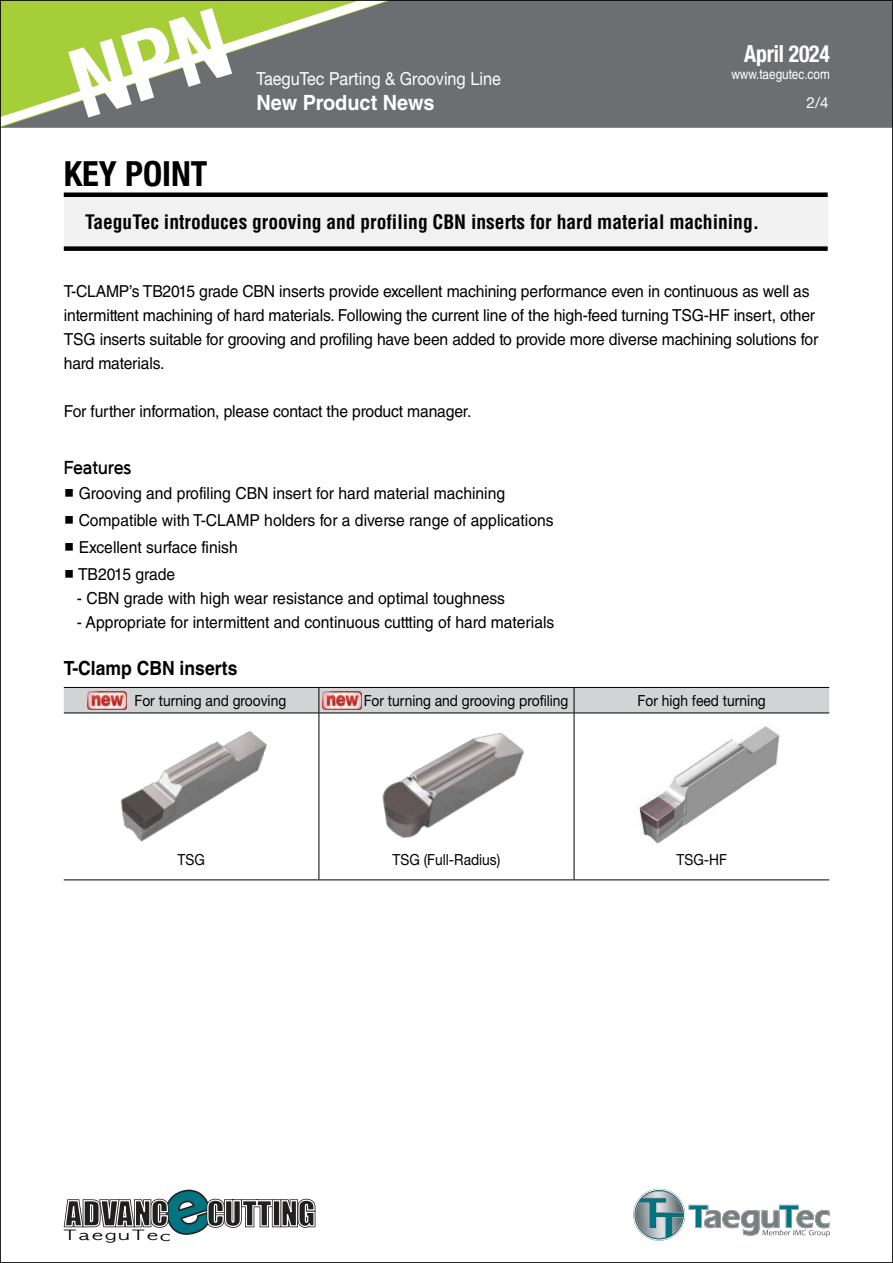
<style>
.page{position:relative;width:893px;height:1263px;background:#fff}
.page>*{position:absolute;margin:0;border:0;box-sizing:border-box;transform-origin:0 0}
.t1{font:700 condensed 34.5px "Helvetica Neue";color:#000}
.t2{font:700 condensed 23.55px "Helvetica Neue";letter-spacing:-.01em;color:#fff;scale:.92 1}
.t3{font:700 21px "Helvetica LT Std";color:#fff;scale:.95 1}
.t4{font:700 condensed 19.5px "Helvetica LT Std";color:#000}
.t5{font:700 19.5px "Helvetica LT Std";color:#000;scale:.9 1}
.t6{font:18px "Helvetica Neue LT Std";color:#fff;scale:.9 1}
.t7{font:18px "DX Ngo Std 40";letter-spacing:-.03em;color:#000;scale:.9 1}
.t8{font:16.5px/24px "Helvetica LT Std";letter-spacing:-.01em;color:#000;scale:.95 1}
.t9{font:15.3px "Helvetica Neue LT Std";color:#000;scale:.9 1}
.t10{font:15.3px "Helvetica Neue LT Std";color:#fff}
.t11{font:13.8px "Helvetica LT Std";color:#fff;scale:.85 1}
.t12{font:13.35px "Helvetica World";letter-spacing:.105em;color:#000;scale:1.5 1}
</style>
<div class="page">
<div style="left:423px;top:2px;width:468px;height:126px;background:#6d6e71"></div>
<svg style="left:2px;top:2px;width:421px;height:126px;background:#869268"></svg>
<svg style="left:63px;top:1189px;width:253px;height:46px"></svg>
<svg style="left:633px;top:1188px;width:197px;height:53px"></svg>
<div style="left:64px;top:195px;width:764px;height:54px;background:#f1f1f2"></div>
<div style="left:64px;top:192px;width:764px;height:5px;background:#000"></div>
<div style="left:64px;top:246px;width:764px;height:5px;background:#000"></div>
<div style="left:64px;top:688px;width:765px;height:25px;background:#d1d3d4"></div>
<hr style="left:64px;top:713px;width:255px;height:1px;background:#000">
<hr style="left:319px;top:713px;width:255px;height:1px;background:#000">
<hr style="left:319px;top:713px;width:1px;height:166px;background:#000">
<hr style="left:574px;top:713px;width:255px;height:1px;background:#000">
<hr style="left:574px;top:713px;width:1px;height:166px;background:#000">
<hr style="left:64px;top:687px;width:255px;height:1px;background:#000">
<hr style="left:319px;top:687px;width:255px;height:1px;background:#000">
<hr style="left:574px;top:687px;width:255px;height:1px;background:#000">
<hr style="left:64px;top:879px;width:255px;height:1px;background:#000">
<hr style="left:319px;top:879px;width:255px;height:1px;background:#000">
<hr style="left:574px;top:879px;width:255px;height:1px;background:#000">
<img style="left:87px;top:691px;width:39px;height:18px">
<img style="left:323px;top:691px;width:39px;height:18px">
<img style="left:105px;top:706px;width:170px;height:136px">
<img style="left:359px;top:710px;width:170px;height:128px">
<img style="left:636px;top:726px;width:144px;height:118px">
<svg style="left:68px;top:7px;width:164px;height:111px;background:#99b05d"></svg>
<p class="t6" style="left:256px;top:67px;width:273px">TaeguTec Parting &amp; Grooving Line</p>
<p class="t3" style="left:256px;top:90px;width:189px">New Product News</p>
<h2 class="t2" style="left:744px;top:40px;width:95px">April 2024</h2>
<p class="t11" style="left:731px;top:66px;width:117px">www.taegutec.com</p>
<p class="t10" style="left:807px;top:94px;width:24px">2/4</p>
<h1 class="t1" style="left:64px;top:153px;width:145px">KEY POINT</h1>
<p class="t4" style="left:85px;top:209px;width:676px">TaeguTec introduces grooving and profiling CBN inserts for hard material machining.</p>
<p class="t8" style="left:64px;top:280px;width:796px">T-CLAMP’s TB2015 grade CBN inserts provide excellent machining performance even in continuous as well as intermittent machining of hard materials. Following the current line of the high-feed turning TSG-HF insert, other TSG inserts suitable for grooving and profiling have been added to provide more diverse machining solutions for hard materials.</p>
<p class="t8" style="left:64px;top:400px;width:431px">For further information, please contact the product manager.</p>
<p class="t7" style="left:64px;top:459px;width:77px">Features</p>
<p class="t8" style="left:64px;top:481px;width:466px">○ Grooving and profiling CBN insert for hard material machining</p>
<p class="t8" style="left:64px;top:508px;width:517px">○ Compatible with T-CLAMP holders for a diverse range of applications</p>
<p class="t8" style="left:64px;top:535px;width:185px">○ Excellent surface finish</p>
<p class="t8" style="left:64px;top:562px;width:119px">○ TB2015 grade</p>
<p class="t8" style="left:77px;top:586px;width:452px">- CBN grade with high wear resistance and optimal toughness</p>
<p class="t8" style="left:77px;top:610px;width:504px">- Appropriate for intermittent and continuous cuttting of hard materials</p>
<p class="t5" style="left:64px;top:656px;width:195px">T-Clamp CBN inserts</p>
<p class="t9" style="left:134px;top:691px;width:170px">For turning and grooving</p>
<p class="t9" style="left:364px;top:691px;width:229px">For turning and grooving profiling</p>
<p class="t9" style="left:638px;top:691px;width:144px">For high feed turning</p>
<p class="t9" style="left:178px;top:851px;width:32px">TSG</p>
<p class="t9" style="left:393px;top:851px;width:121px">TSG (Full-Radius)</p>
<p class="t9" style="left:676px;top:851px;width:58px">TSG-HF</p>
<p class="t12" style="left:63px;top:1228px;width:73px">TaeguTec</p>
</div>
